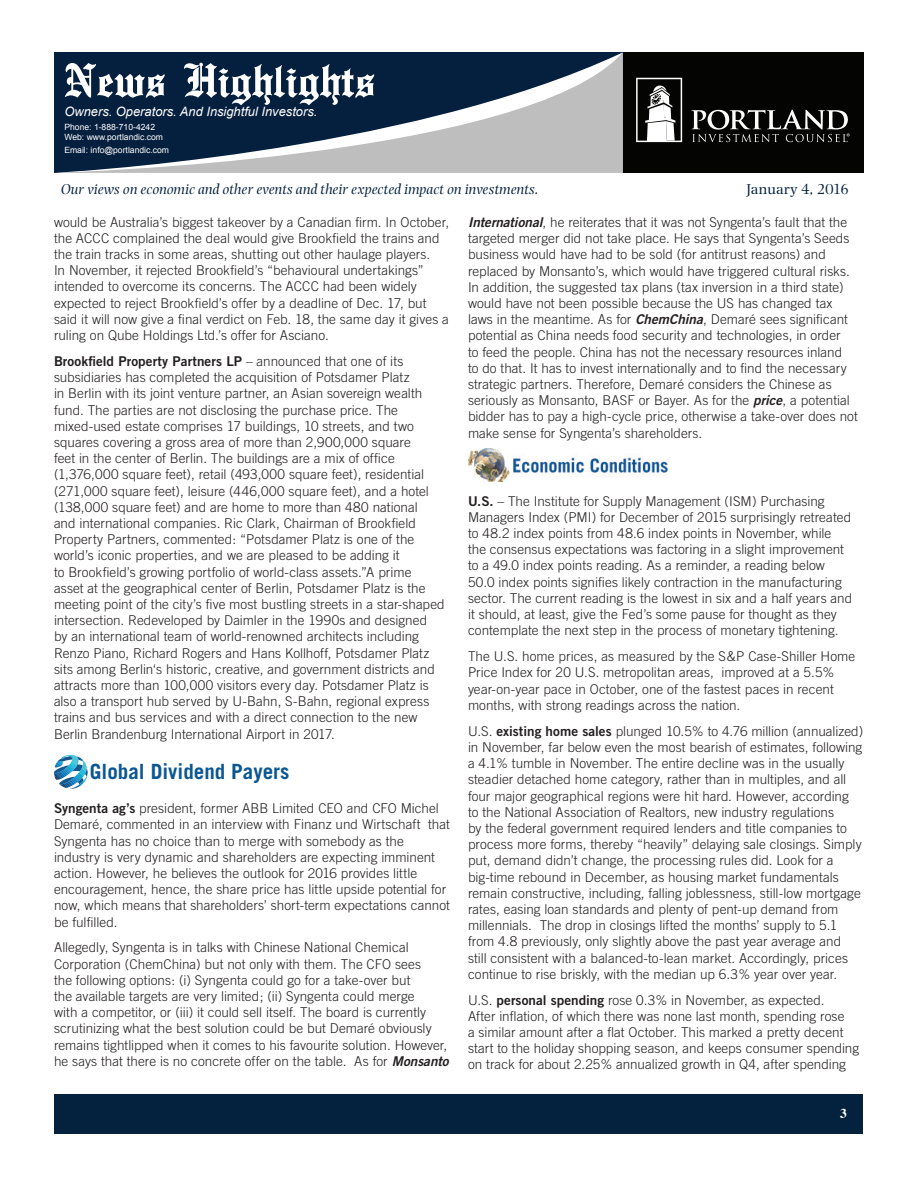
<style>
.page{position:relative;width:918px;height:1188px;background:#fff}
.page>*{position:absolute;margin:0;border:0;box-sizing:border-box;transform-origin:0 0}
.t1{font:500 51px "English Towne";color:#fff}
.t2{font:700 21px "Trade Gothic";color:#0b5793}
.t3{font:italic 15px "Photina";color:#04213e}
.t4{font:15px "Photina";letter-spacing:-.02em;color:#04213e}
.Article_-_Body{font:300 13.5px/16.2px "Trade Gothic";color:#231f20}
.t5{font:700 13.5px "Times";color:#fff}
.t6{font:italic 12.9px "Arial";color:#fff}
.t7{font:8.55px/10.4px "Arial";color:#fff}
.s1{font-family:"Trade Gothic Bold Two";font-weight:400}
.s2{font-family:"Trade Gothic Bold Two";font-weight:400;font-style:italic}
</style>
<div class="page">
<div style="left:606px;top:52px;width:258px;height:121px;background:#040503"></div>
<div style="left:55px;top:1094px;width:808px;height:39px;background:#04213e"></div>
<svg style="left:54px;top:53px;width:569px;height:120px;background:#4d5d71"></svg>
<svg style="left:636px;top:78px;width:46px;height:64px"></svg>
<svg style="left:691px;top:110px;width:159px;height:32px"></svg>
<svg style="left:54px;top:755px;width:34px;height:34px"></svg>
<img style="left:468px;top:449px;width:199px;height:33px">
<h1 class="t1" style="left:64px;top:51px;width:312px">News Highlights</h1>
<p class="t6" style="left:64px;top:103px;width:255px">Owners. Operators. And Insightful Investors.</p>
<p class="t7" style="left:64px;top:122px;width:100px">Phone: 1-888-710-4242<br>Web: www.portlandic.com</p>
<p class="t7" style="left:64px;top:145px;width:106px">Email: info@portlandic.com</p>
<p class="t3" style="left:61px;top:181px;width:479px">Our views on economic and other events and their expected impact on investments.</p>
<p class="t4" style="left:747px;top:180px;width:104px">January 4, 2016</p>
<p class="Article_-_Body" style="left:54px;top:214px;width:397px">would be Australia’s biggest takeover by a Canadian firm. In October, the ACCC complained the deal would give Brookfield the trains and the train tracks in some areas, shutting out other haulage players.<br>In November, it rejected Brookfield’s “behavioural undertakings” intended to overcome its concerns. The ACCC had been widely expected to reject Brookfield’s offer by a deadline of Dec. 17, but said it will now give a final verdict on Feb. 18, the same day it gives a ruling on Qube Holdings Ltd.’s offer for Asciano.</p>
<p class="Article_-_Body" style="left:54px;top:353px;width:392px"><span class="s1">Brookfield Property Partners LP</span> – announced that one of its subsidiaries has completed the acquisition of Potsdamer Platz<br>in Berlin with its joint venture partner, an Asian sovereign wealth fund. The parties are not disclosing the purchase price. The mixed-used estate comprises 17 buildings, 10 streets, and two squares covering a gross area of more than 2,900,000 square<br>feet in the center of Berlin. The buildings are a mix of office (1,376,000 square feet), retail (493,000 square feet), residential (271,000 square feet), leisure (446,000 square feet), and a hotel (138,000 square feet) and are home to more than 480 national<br>and international companies. Ric Clark, Chairman of Brookfield Property Partners, commented: “Potsdamer Platz is one of the world’s iconic properties, and we are pleased to be adding it<br>to Brookfield’s growing portfolio of world-class assets.”A prime<br>asset at the geographical center of Berlin, Potsdamer Platz is the meeting point of the city’s five most bustling streets in a star-shaped intersection. Redeveloped by Daimler in the 1990s and designed<br>by an international team of world-renowned architects including Renzo Piano, Richard Rogers and Hans Kollhoff, Potsdamer Platz sits among Berlin‘s historic, creative, and government districts and attracts more than 100,000 visitors every day. Potsdamer Platz is also a transport hub served by U-Bahn, S-Bahn, regional express trains and bus services and with a direct connection to the new Berlin Brandenburg International Airport in 2017.</p>
<p class="t2" style="left:90px;top:759px;width:201px">Global Dividend Payers</p>
<p class="Article_-_Body" style="left:54px;top:800px;width:397px"><span class="s1">Syngenta ag’s</span> president, former ABB Limited CEO and CFO Michel Demaré, commented in an interview with Finanz und Wirtschaft that Syngenta has no choice than to merge with somebody as the industry is very dynamic and shareholders are expecting imminent action. However, he believes the outlook for 2016 provides little encouragement, hence, the share price has little upside potential for now, which means that shareholders’ short-term expectations cannot be fulfilled.</p>
<p class="Article_-_Body" style="left:54px;top:939px;width:396px">Allegedly, Syngenta is in talks with Chinese National Chemical Corporation (ChemChina) but not only with them. The CFO sees<br>the following options: (i) Syngenta could go for a take-over but<br>the available targets are very limited; (ii) Syngenta could merge<br>with a competitor, or (iii) it could sell itself. The board is currently scrutinizing what the best solution could be but Demaré obviously remains tightlipped when it comes to his favourite solution. However, he says that there is no concrete offer on the table. As for <span class="s2">Monsanto</span></p>
<p class="Article_-_Body" style="left:468px;top:214px;width:391px"><span class="s2">International</span>, he reiterates that it was not Syngenta’s fault that the targeted merger did not take place. He says that Syngenta’s Seeds business would have had to be sold (for antitrust reasons) and replaced by Monsanto’s, which would have triggered cultural risks.<br>In addition, the suggested tax plans (tax inversion in a third state) would have not been possible because the US has changed tax laws in the meantime. As for <span class="s2">ChemChina</span>, Demaré sees significant potential as China needs food security and technologies, in order<br>to feed the people. China has not the necessary resources inland<br>to do that. It has to invest internationally and to find the necessary strategic partners. Therefore, Demaré considers the Chinese as seriously as Monsanto, BASF or Bayer. As for the <span class="s2">price</span>, a potential bidder has to pay a high-cycle price, otherwise a take-over does not make sense for Syngenta’s shareholders.</p>
<p class="Article_-_Body" style="left:468px;top:493px;width:386px"><span class="s1">U.S.</span> – The Institute for Supply Management (ISM) Purchasing Managers Index (PMI) for December of 2015 surprisingly retreated to 48.2 index points from 48.6 index points in November, while the consensus expectations was factoring in a slight improvement to a 49.0 index points reading. As a reminder, a reading below 50.0 index points signifies likely contraction in the manufacturing sector. The current reading is the lowest in six and a half years and it should, at least, give the Fed’s some pause for thought as they contemplate the next step in the process of monetary tightening.</p>
<p class="Article_-_Body" style="left:468px;top:648px;width:389px">The U.S. home prices, as measured by the S&amp;P Case-Shiller Home Price Index for 20 U.S. metropolitan areas, improved at a 5.5% year-on-year pace in October, one of the fastest paces in recent months, with strong readings across the nation.</p>
<p class="Article_-_Body" style="left:468px;top:723px;width:397px">U.S. <span class="s1">existing home sales</span> plunged 10.5% to 4.76 million (annualized) in November, far below even the most bearish of estimates, following a 4.1% tumble in November. The entire decline was in the usually steadier detached home category, rather than in multiples, and all four major geographical regions were hit hard. However, according<br>to the National Association of Realtors, new industry regulations<br>by the federal government required lenders and title companies to process more forms, thereby “heavily” delaying sale closings. Simply put, demand didn’t change, the processing rules did. Look for a big-time rebound in December, as housing market fundamentals remain constructive, including, falling joblessness, still-low mortgage rates, easing loan standards and plenty of pent-up demand from millennials. The drop in closings lifted the months’ supply to 5.1 from 4.8 previously, only slightly above the past year average and still consistent with a balanced-to-lean market. Accordingly, prices continue to rise briskly, with the median up 6.3% year over year.</p>
<p class="Article_-_Body" style="left:468px;top:992px;width:393px">U.S. <span class="s1">personal spending</span> rose 0.3% in November, as expected.<br>After inflation, of which there was none last month, spending rose<br>a similar amount after a flat October. This marked a pretty decent start to the holiday shopping season, and keeps consumer spending on track for about 2.25% annualized growth in Q4, after spending</p>
<p class="t5" style="left:840px;top:1100px;width:8px">3</p>
</div>
